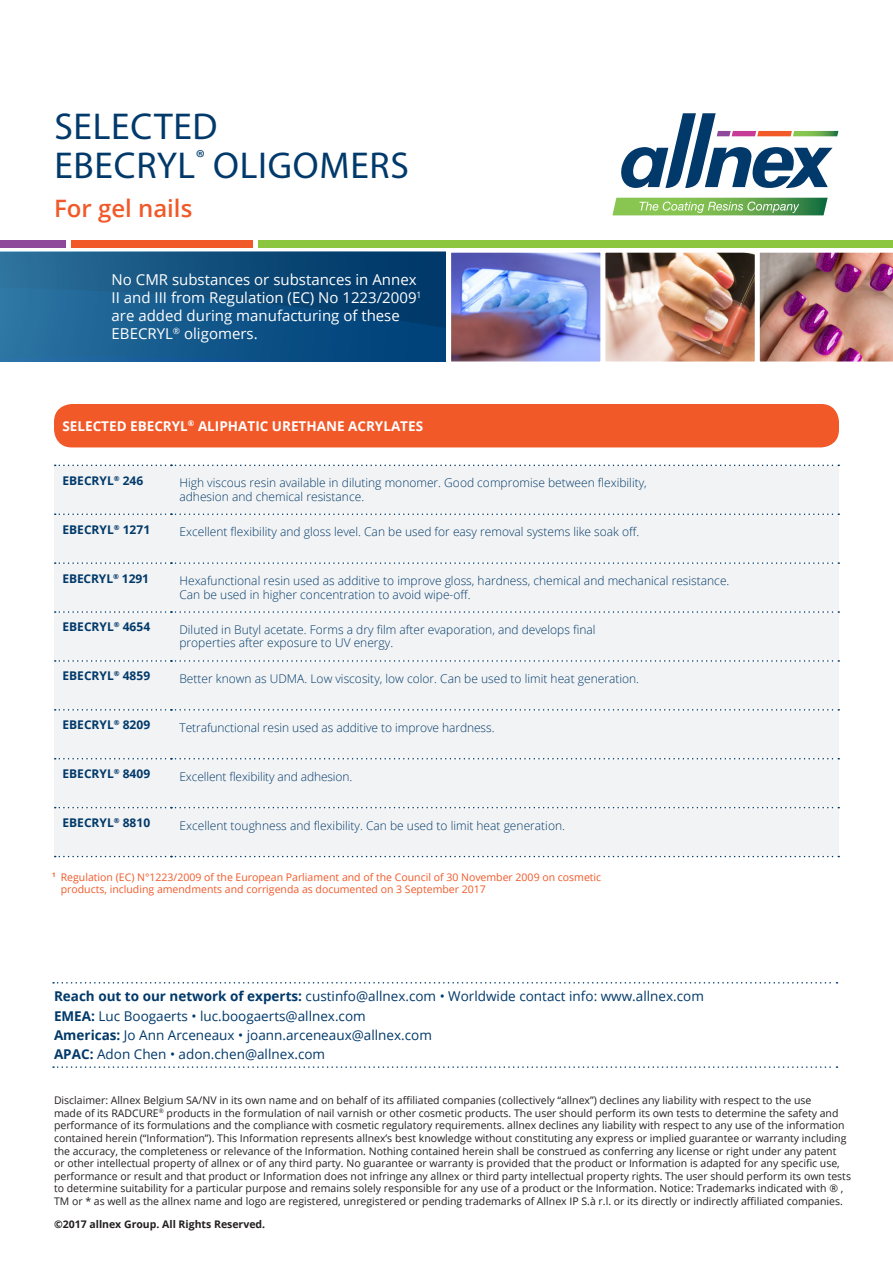
<style>
.page{position:relative;width:893px;height:1263px;background:#fff}
.page>*{position:absolute;margin:0;border:0;box-sizing:border-box;transform-origin:0 0}
.t1{font:37.5px/39px "Myriad Pro";letter-spacing:.02em;color:#00396a}
.t2{font:600 24px "Open Sans";color:#f15929}
.t3{font:15px/18px "Open Sans";color:#fff}
.t4{font:13.5px "Open Sans";color:#00396a}
.t5{font:700 13.5px "Open Sans";color:#fff}
.Paragraph_Style_1{font:300 12px/13.5px "Open Sans";color:#00396a}
.Paragraph_Style_1-2{font:700 12px "Open Sans";color:#00396a}
.t6{font:10.5px/12.6px "Open Sans";color:#231f20}
.t7{font:10.5px/12.6px "Open Sans";color:#f15929}
.t8{font:700 10.5px "Open Sans";color:#231f20}
.s1{font-weight:700}
</style>
<div class="page">
<div style="left:258px;top:241px;width:635px;height:7px;background:#8bc63e"></div>
<div style="left:71px;top:241px;width:182px;height:7px;background:#f15929"></div>
<div style="left:0;top:241px;width:66px;height:7px;background:#8e499b"></div>
<svg style="left:621px;top:113px;width:217px;height:76px"></svg>
<svg style="left:612px;top:198px;width:216px;height:17px;background:#7db764"></svg>
<img style="left:0;top:251px;width:893px;height:111px">
<div style="left:601px;top:248px;width:158px;height:118px;border:5px solid #fff"></div>
<svg style="left:53px;top:982px;width:784px;height:1px"></svg>
<svg style="left:53px;top:1066px;width:784px;height:2px"></svg>
<div style="left:54px;top:465px;width:785px;height:391px;background:#f2f3f4"></div>
<svg style="left:55px;top:465px;width:784px;height:1px"></svg>
<svg style="left:55px;top:513px;width:784px;height:2px"></svg>
<svg style="left:55px;top:562px;width:784px;height:2px"></svg>
<svg style="left:55px;top:611px;width:784px;height:2px"></svg>
<svg style="left:55px;top:660px;width:784px;height:2px"></svg>
<svg style="left:55px;top:709px;width:784px;height:2px"></svg>
<svg style="left:55px;top:758px;width:784px;height:1px"></svg>
<svg style="left:55px;top:807px;width:784px;height:1px"></svg>
<svg style="left:55px;top:856px;width:784px;height:1px"></svg>
<div style="left:54px;top:404px;width:785px;height:43px;background:#f15929;border-radius:18px"></div>
<p class="t1" style="left:54px;top:106px;width:356px">SELECTED<br>EBECRYL<sup>®</sup> OLIGOMERS</p>
<p class="t2" style="left:54px;top:191px;width:140px">For gel nails</p>
<p class="t3" style="left:112px;top:270px;width:311px">No CMR substances or substances in Annex II and III from Regulation (EC) No 1223/2009<sup>1 </sup>are added during manufacturing of these EBECRYL<sup>®</sup> oligomers.</p>
<p class="t5" style="left:63px;top:416px;width:362px">SELECTED EBECRYL<sup>®</sup> ALIPHATIC URETHANE ACRYLATES</p>
<p class="Paragraph_Style_1-2" style="left:63px;top:472px;width:82px">EBECRYL<sup>®</sup> 246</p>
<p class="Paragraph_Style_1" style="left:179px;top:476px;width:469px">High viscous resin available in diluting monomer. Good compromise between flexibility, adhesion and chemical resistance.</p>
<p class="Paragraph_Style_1-2" style="left:63px;top:521px;width:89px">EBECRYL<sup>®</sup> 1271</p>
<p class="Paragraph_Style_1" style="left:179px;top:525px;width:461px">Excellent flexibility and gloss level. Can be used for easy removal systems like soak off.</p>
<p class="Paragraph_Style_1-2" style="left:63px;top:570px;width:88px">EBECRYL<sup>®</sup> 1291</p>
<p class="Paragraph_Style_1" style="left:179px;top:574px;width:551px">Hexafunctional resin used as additive to improve gloss, hardness, chemical and mechanical resistance.<br>Can be used in higher concentration to avoid wipe-off.</p>
<p class="Paragraph_Style_1-2" style="left:63px;top:619px;width:89px">EBECRYL<sup>®</sup> 4654</p>
<p class="Paragraph_Style_1" style="left:179px;top:622px;width:418px">Diluted in Butyl acetate. Forms a dry film after evaporation, and develops final properties after exposure to UV energy.</p>
<p class="Paragraph_Style_1-2" style="left:63px;top:667px;width:89px">EBECRYL<sup>®</sup> 4859</p>
<p class="Paragraph_Style_1" style="left:179px;top:671px;width:461px">Better known as UDMA. Low viscosity, low color. Can be used to limit heat generation.</p>
<p class="Paragraph_Style_1-2" style="left:63px;top:716px;width:89px">EBECRYL<sup>®</sup> 8209</p>
<p class="Paragraph_Style_1" style="left:179px;top:720px;width:317px">Tetrafunctional resin used as additive to improve hardness.</p>
<p class="Paragraph_Style_1-2" style="left:63px;top:765px;width:89px">EBECRYL<sup>®</sup> 8409</p>
<p class="Paragraph_Style_1" style="left:179px;top:769px;width:174px">Excellent flexibility and adhesion.</p>
<p class="Paragraph_Style_1-2" style="left:63px;top:814px;width:89px">EBECRYL<sup>®</sup> 8810</p>
<p class="Paragraph_Style_1" style="left:179px;top:818px;width:387px">Excellent toughness and flexibility. Can be used to limit heat generation.</p>
<p class="t7" style="left:61px;top:870px;width:542px;text-indent:-9px"><sup>1</sup> Regulation (EC) N°1223/2009 of the European Parliament and of the Council of 30 November 2009 on cosmetic products, including amendments and corrigenda as documented on 3 September 2017</p>
<p class="t4" style="left:54px;top:987px;width:651px"><span class="s1">Reach out to our network of experts:</span> custinfo@allnex.com • Worldwide contact info: www.allnex.com</p>
<p class="t4" style="left:54px;top:1006px;width:313px"><span class="s1">EMEA:</span> Luc Boogaerts • luc.boogaerts@allnex.com</p>
<p class="t4" style="left:54px;top:1025px;width:379px"><span class="s1">Americas:</span> Jo Ann Arceneaux • joann.arceneaux@allnex.com</p>
<p class="t4" style="left:54px;top:1045px;width:273px"><span class="s1">APAC:</span> Adon Chen • adon.chen@allnex.com</p>
<p class="t6" style="left:54px;top:1094px;width:798px">Disclaimer: Allnex Belgium SA/NV in its own name and on behalf of its affiliated companies (collectively “allnex”) declines any liability with respect to the use<br>made of its RADCURE<sup>®</sup> products in the formulation of nail varnish or other cosmetic products. The user should perform its own tests to determine the safety and performance of its formulations and the compliance with cosmetic regulatory requirements. allnex declines any liability with respect to any use of the information contained herein (“Information”). This Information represents allnex’s best knowledge without constituting any express or implied guarantee or warranty including the accuracy, the completeness or relevance of the Information. Nothing contained herein shall be construed as conferring any license or right under any patent<br>or other intellectual property of allnex or of any third party. No guarantee or warranty is provided that the product or Information is adapted for any specific use, performance or result and that product or Information does not infringe any allnex or third party intellectual property rights. The user should perform its own tests to determine suitability for a particular purpose and remains solely responsible for any use of a product or the Information. Notice: Trademarks indicated with ® , TM or * as well as the allnex name and logo are registered, unregistered or pending trademarks of Allnex IP S.à r.l. or its directly or indirectly affiliated companies.</p>
<p class="t8" style="left:54px;top:1217px;width:213px">©2017 allnex Group. All Rights Reserved.</p>
</div>
